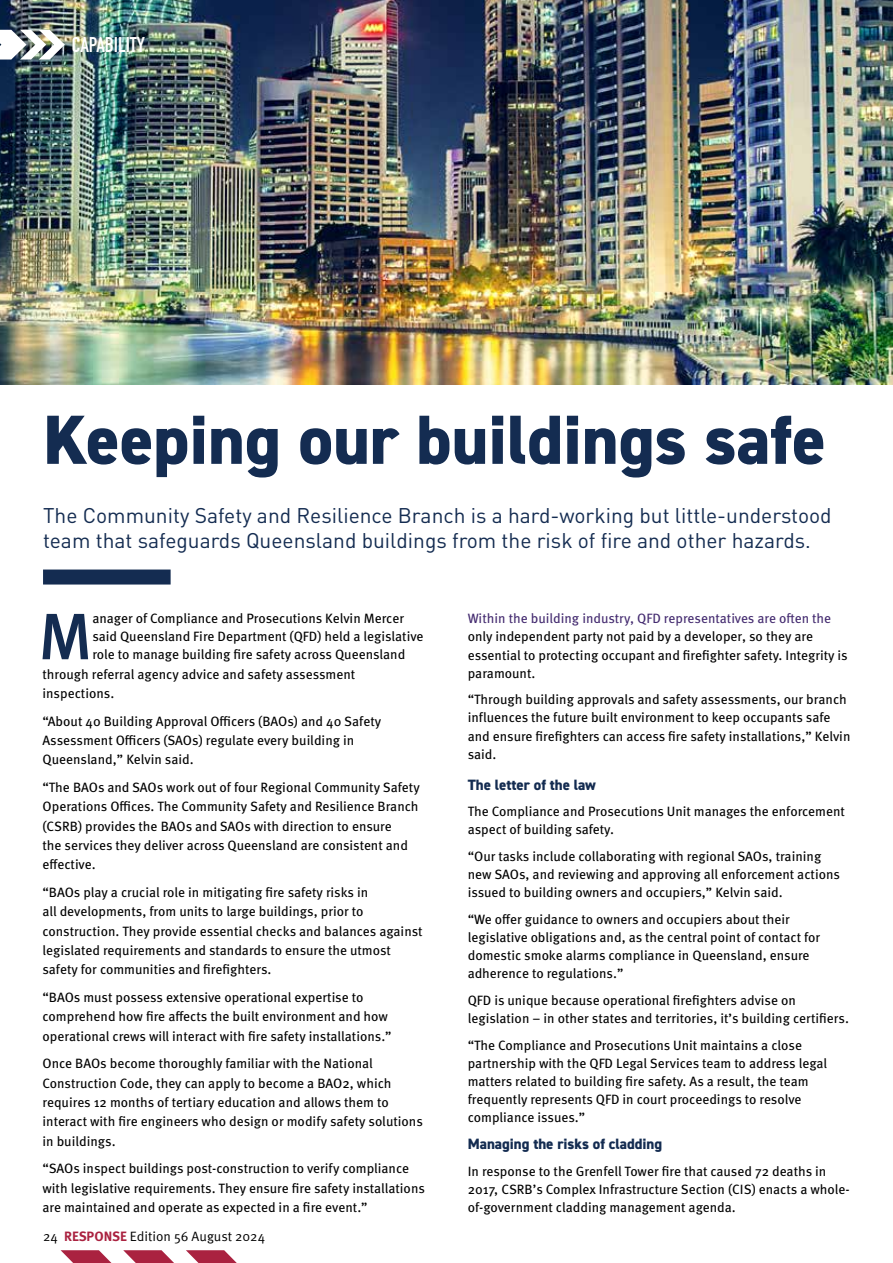
<style>
.page{position:relative;width:893px;height:1263px;background:#fff}
.page>*{position:absolute;margin:0;border:0;box-sizing:border-box;transform-origin:0 0}
.t1{font:800 69.75px "DIN2014";color:#142c51}
.t2{font:500 65.55px "Meta Pro";color:#142c51}
.t3{font:21px/25.2px "DINOT";color:#142c51}
.t4{font:700 21px "DIN Condensed";letter-spacing:-.005em;color:#fff}
.t5{font:800 15px "DIN2014";color:#142c51}
.t6{font:13.5px/19.4px "Meta Pro";color:#000}
.t7{font:13.5px "Meta Pro";color:#432a6f}
.t8{font:13.5px "Meta Pro Norm";color:#000}
.s1{font-family:"Meta Pro";font-weight:700;color:#aa2240}
</style>
<div class="page">
<img style="left:0;top:0;width:893px;height:385px">
<svg style="left:61px;top:1250px;width:50px;height:13px"></svg>
<svg style="left:123px;top:1250px;width:51px;height:13px"></svg>
<svg style="left:186px;top:1250px;width:51px;height:13px"></svg>
<svg style="left:0;top:30px;width:65px;height:30px"></svg>
<div style="left:43px;top:569px;width:128px;height:15px;background:#142c51"></div>
<h3 class="t4" style="left:72px;top:30px;width:74px">CAPABILITY</h3>
<h1 class="t1" style="left:43px;top:393px;width:784px">Keeping our buildings safe</h1>
<h3 class="t3" style="left:43px;top:502px;width:790px">The Community Safety and Resilience Branch is a hard-working but little-understood team that safeguards Queensland buildings from the risk of fire and other hazards.</h3>
<h2 class="t2" style="left:38px;top:586px;width:56px">M</h2>
<p class="t6" style="left:92px;top:609px;width:333px;line-height:18px">anager of Compliance and Prosecutions Kelvin Mercer said Queensland Fire Department (QFD) held a legislative role to manage building fire safety across Queensland</p>
<p class="t6" style="left:43px;top:663px;width:314px">through referral agency advice and safety assessment inspections.</p>
<p class="t6" style="left:43px;top:710px;width:340px">“About 40 Building Approval Officers (BAOs) and 40 Safety<br>Assessment Officers (SAOs) regulate every building in<br>Queensland,” Kelvin said.</p>
<p class="t6" style="left:43px;top:777px;width:379px">“The BAOs and SAOs work out of four Regional Community Safety Operations Offices. The Community Safety and Resilience Branch (CSRB) provides the BAOs and SAOs with direction to ensure<br>the services they deliver across Queensland are consistent and effective.</p>
<p class="t6" style="left:43px;top:882px;width:382px">“BAOs play a crucial role in mitigating fire safety risks in<br>all developments, from units to large buildings, prior to construction. They provide essential checks and balances against legislated requirements and standards to ensure the utmost safety for communities and firefighters.</p>
<p class="t6" style="left:43px;top:987px;width:351px">“BAOs must possess extensive operational expertise to comprehend how fire affects the built environment and how operational crews will interact with fire safety installations.”</p>
<p class="t6" style="left:43px;top:1053px;width:382px">Once BAOs become thoroughly familiar with the National Construction Code, they can apply to become a BAO2, which requires 12 months of tertiary education and allows them to interact with fire engineers who design or modify safety solutions in buildings.</p>
<p class="t6" style="left:43px;top:1158px;width:384px">“SAOs inspect buildings post-construction to verify compliance with legislative requirements. They ensure fire safety installations are maintained and operate as expected in a fire event.”</p>
<p class="t8" style="left:43px;top:1226px;width:223px">24 <span class="s1">RESPONSE</span> Edition 56 August 2024</p>
<p class="t7" style="left:468px;top:608px;width:365px">Within the building industry, QFD representatives are often the</p>
<p class="t6" style="left:468px;top:627px;width:381px;line-height:18.1px">only independent party not paid by a developer, so they are essential to protecting occupant and firefighter safety. Integrity is paramount.</p>
<p class="t6" style="left:468px;top:690px;width:384px;line-height:18.1px">“Through building approvals and safety assessments, our branch influences the future built environment to keep occupants safe and ensure firefighters can access fire safety installations,” Kelvin said.</p>
<p class="t5" style="left:468px;top:774px;width:130px">The letter of the law</p>
<p class="t6" style="left:468px;top:802px;width:379px;line-height:18.1px">The Compliance and Prosecutions Unit manages the enforcement aspect of building safety.</p>
<p class="t6" style="left:468px;top:846px;width:374px;line-height:18.1px">“Our tasks include collaborating with regional SAOs, training new SAOs, and reviewing and approving all enforcement actions issued to building owners and occupiers,” Kelvin said.</p>
<p class="t6" style="left:468px;top:909px;width:354px;line-height:18.1px">“We offer guidance to owners and occupiers about their legislative obligations and, as the central point of contact for domestic smoke alarms compliance in Queensland, ensure adherence to regulations.”</p>
<p class="t6" style="left:468px;top:990px;width:383px;line-height:18.1px">QFD is unique because operational firefighters advise on legislation – in other states and territories, it’s building certifiers.</p>
<p class="t6" style="left:468px;top:1035px;width:361px;line-height:18.1px">“The Compliance and Prosecutions Unit maintains a close partnership with the QFD Legal Services team to address legal matters related to building fire safety. As a result, the team frequently represents QFD in court proceedings to resolve compliance issues.”</p>
<p class="t5" style="left:468px;top:1134px;width:196px">Managing the risks of cladding</p>
<p class="t6" style="left:468px;top:1161px;width:384px;line-height:18.1px">In response to the Grenfell Tower fire that caused 72 deaths in<br>2017, CSRB’s Complex Infrastructure Section (CIS) enacts a whole&shy;of-government cladding management agenda.</p>
</div>
